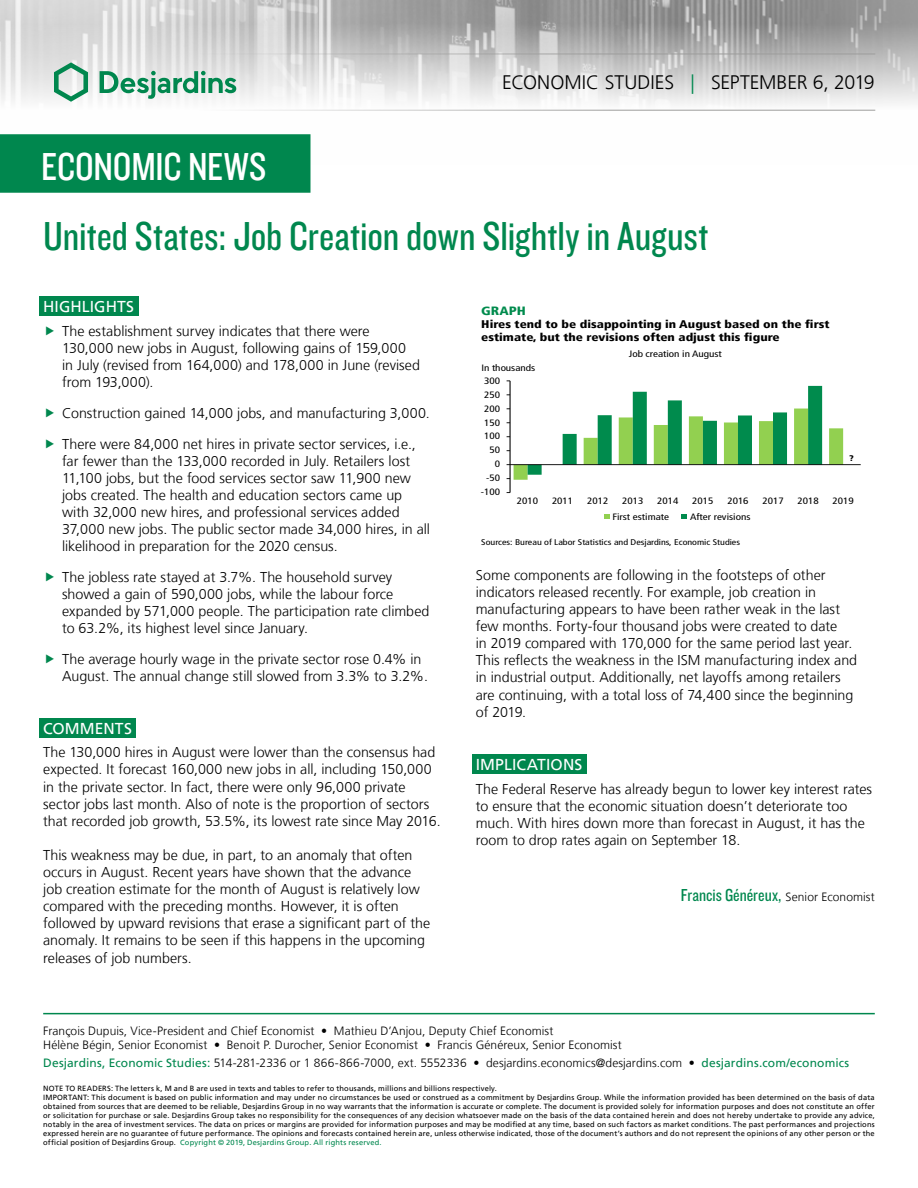
<style>
.page{position:relative;width:918px;height:1188px;background:#fff}
.page>*{position:absolute;margin:0;border:0;box-sizing:border-box;transform-origin:0 0}
.t1{font:42px "Knockout 29 Junior Ltweight";color:#00874e}
.t2{font:40.5px "Knockout 29 Junior Ltweight";letter-spacing:-.005em;color:#fff}
.t3{font:300 19.5px "Frutiger LT";color:#000}
.t4{font:18px "Knockout 29 Junior Ltweight";color:#00874e}
.t5{font:15.75px "Frutiger LT";letter-spacing:.005em;color:#fff}
.t6{font:300 14.25px/17.1px "Frutiger LT";color:#000}
.t7{font:300 12px/14.4px "Frutiger LT";letter-spacing:.005em;color:#000}
.t8{font:900 condensed 12px "Frutiger LT";color:#008b4d;scale:1.2 1}
.t9{font:900 condensed 11.1px/13.2px "Frutiger LT";color:#000;scale:1.2 1}
.t10{font:condensed 9.3px "Frutiger LT";color:#000;scale:1.2 1}
.t11{font:condensed 9.15px "Frutiger LT";color:#000;scale:1.2 1}
.t12{font:condensed 8.25px "Frutiger LT";color:#000;scale:1.2 1}
.t13{font:900 condensed 8.25px "Frutiger LT";color:#000;scale:1.2 1}
.t14{font:7.5px/9px "Frutiger LT";letter-spacing:.02em;color:#000}
.s1{color:#00874e}
.s2{font-family:"Frutiger LT";font-weight:300;font-size:12px;color:#000}
.s3{font-weight:400;color:#00874e}
</style>
<div class="page">
<img style="left:0;top:0;width:918px;height:164px">
<hr style="left:43px;top:54px;width:832px;height:1px;background:#9d9d9c">
<hr style="left:43px;top:110px;width:832px;height:1px;background:#9d9d9c">
<svg style="left:54px;top:62px;width:34px;height:40px"></svg>
<svg style="left:100px;top:71px;width:136px;height:28px"></svg>
<div style="left:0;top:135px;width:310px;height:57px;background:#00874e"></div>
<div style="left:0;top:134px;width:310px;height:59px;border:2px solid #00874e"></div>
<hr style="left:43px;top:1013px;width:832px;height:1px;background:#00874e">
<div style="left:39px;top:296px;width:99px;height:20px;background:#00874e"></div>
<div style="left:39px;top:718px;width:97px;height:20px;background:#00874e"></div>
<div style="left:472px;top:754px;width:114px;height:20px;background:#00874e"></div>
<hr style="left:510px;top:381px;width:1px;height:112px;background:#000">
<svg style="left:507px;top:381px;width:336px;height:99px"></svg>
<hr style="left:510px;top:464px;width:351px;height:1px;background:#000">
<svg style="left:604px;top:514px;width:6px;height:5px"></svg>
<svg style="left:682px;top:514px;width:5px;height:5px"></svg>
<h2 class="t2" style="left:41px;top:140px;width:227px">ECONOMIC NEWS</h2>
<h3 class="t3" style="left:502px;top:72px;width:374px">ECONOMIC STUDIES <span class="s1">|</span> SEPTEMBER 6, 2019</h3>
<h1 class="t1" style="left:43px;top:209px;width:667px">United States: Job Creation down Slightly in August</h1>
<p class="t5" style="left:43px;top:297px;width:92px">HIGHLIGHTS</p>
<p class="t6" style="left:62px;top:323px;width:360px">The establishment survey indicates that there were 130,000 new jobs in August, following gains of 159,000 in July (revised from 164,000) and 178,000 in June (revised from 193,000).</p>
<p class="t6" style="left:62px;top:398px;width:369px;line-height:30.6px">Construction gained 14,000 jobs, and manufacturing 3,000.<br>There were 84,000 net hires in private sector services, i.e.,</p>
<p class="t6" style="left:62px;top:452px;width:369px">far fewer than the 133,000 recorded in July. Retailers lost 11,100 jobs, but the food services sector saw 11,900 new jobs created. The health and education sectors came up with 32,000 new hires, and professional services added 37,000 new jobs. The public sector made 34,000 hires, in all likelihood in preparation for the 2020 census.</p>
<p class="t6" style="left:62px;top:568px;width:369px">The jobless rate stayed at 3.7%. The household survey showed a gain of 590,000 jobs, while the labour force expanded by 571,000 people. The participation rate climbed to 63.2%, its highest level since January.</p>
<p class="t6" style="left:62px;top:650px;width:367px">The average hourly wage in the private sector rose 0.4% in<br>August. The annual change still slowed from 3.3% to 3.2%.</p>
<p class="t5" style="left:43px;top:719px;width:90px">COMMENTS</p>
<p class="t6" style="left:43px;top:744px;width:399px">The 130,000 hires in August were lower than the consensus had expected. It forecast 160,000 new jobs in all, including 150,000 in the private sector. In fact, there were only 96,000 private sector jobs last month. Also of note is the proportion of sectors that recorded job growth, 53.5%, its lowest rate since May 2016.</p>
<p class="t6" style="left:43px;top:847px;width:389px">This weakness may be due, in part, to an anomaly that often occurs in August. Recent years have shown that the advance job creation estimate for the month of August is relatively low compared with the preceding months. However, it is often followed by upward revisions that erase a significant part of the anomaly. It remains to be seen if this happens in the upcoming releases of job numbers.</p>
<p class="t8" style="left:481px;top:303px;width:39px">GRAPH</p>
<p class="t9" style="left:481px;top:318px;width:292px">Hires tend to be disappointing in August based on the first estimate, but the revisions often adjust this figure</p>
<p class="t11" style="left:481px;top:363px;width:46px">In thousands</p>
<p class="t10" style="left:484px;top:375px;width:15px">300</p>
<p class="t10" style="left:484px;top:389px;width:15px">250</p>
<p class="t11" style="left:484px;top:403px;width:15px">200</p>
<p class="t11" style="left:484px;top:417px;width:15px">150</p>
<p class="t11" style="left:484px;top:431px;width:15px">100</p>
<p class="t11" style="left:489px;top:445px;width:10px">50</p>
<p class="t11" style="left:495px;top:459px;width:6px">0</p>
<p class="t11" style="left:486px;top:473px;width:13px">-50</p>
<p class="t11" style="left:481px;top:487px;width:18px">-100</p>
<p class="t11" style="left:629px;top:349px;width:79px">Job creation in August</p>
<p class="t13" style="left:849px;top:453px;width:5px">?</p>
<p class="t11" style="left:517px;top:496px;width:19px">2010</p>
<p class="t11" style="left:552px;top:496px;width:19px">2011</p>
<p class="t11" style="left:587px;top:496px;width:19px">2012</p>
<p class="t11" style="left:622px;top:496px;width:19px">2013</p>
<p class="t11" style="left:657px;top:496px;width:19px">2014</p>
<p class="t11" style="left:692px;top:496px;width:19px">2015</p>
<p class="t11" style="left:727px;top:496px;width:19px">2016</p>
<p class="t11" style="left:762px;top:496px;width:19px">2017</p>
<p class="t11" style="left:798px;top:496px;width:19px">2018</p>
<p class="t11" style="left:833px;top:496px;width:19px">2019</p>
<p class="t11" style="left:612px;top:511px;width:49px">First estimate</p>
<p class="t11" style="left:690px;top:511px;width:52px">After revisions</p>
<p class="t12" style="left:481px;top:537px;width:217px">Sources: Bureau of Labor Statistics and Desjardins, Economic Studies</p>
<p class="t6" style="left:476px;top:567px;width:383px">Some components are following in the footsteps of other indicators released recently. For example, job creation in manufacturing appears to have been rather weak in the last few months. Forty-four thousand jobs were created to date<br>in 2019 compared with 170,000 for the same period last year.<br>This reflects the weakness in the ISM manufacturing index and in industrial output. Additionally, net layoffs among retailers are continuing, with a total loss of 74,400 since the beginning of 2019.</p>
<p class="t5" style="left:476px;top:755px;width:108px">IMPLICATIONS</p>
<p class="t6" style="left:476px;top:780px;width:398px">The Federal Reserve has already begun to lower key interest rates to ensure that the economic situation doesn’t deteriorate too much. With hires down more than forecast in August, it has the room to drop rates again on September 18.</p>
<p class="t4" style="left:681px;top:883px;width:195px">Francis Généreux, <span class="s2">Senior Economist</span></p>
<p class="t7" style="left:43px;top:1023px;width:580px">François Dupuis, Vice-President and Chief Economist • Mathieu D’Anjou, Deputy Chief Economist<br>Hélène Bégin, Senior Economist • Benoit P. Durocher, Senior Economist • Francis Généreux, Senior Economist</p>
<p class="t7" style="left:43px;top:1056px;width:808px"><span class="s3">Desjardins, Economic Studies:</span> 514‑281‑2336 or 1 866‑866‑7000, ext. 5552336 • desjardins.economics@desjardins.com • <span class="s3">desjardins.com/economics</span></p>
<p class="t14" style="left:43px;top:1084px;width:833px">NOTE TO READERS: The letters k, M and B are used in texts and tables to refer to thousands, millions and billions respectively.<br>IMPORTANT: This document is based on public information and may under no circumstances be used or construed as a commitment by Desjardins Group. While the information provided has been determined on the basis of data obtained from sources that are deemed to be reliable, Desjardins Group in no way warrants that the information is accurate or complete. The document is provided solely for information purposes and does not constitute an offer or solicitation for purchase or sale. Desjardins Group takes no responsibility for the consequences of any decision whatsoever made on the basis of the data contained herein and does not hereby undertake to provide any advice, notably in the area of investment services. The data on prices or margins are provided for information purposes and may be modified at any time, based on such factors as market conditions. The past performances and projections expressed herein are no guarantee of future performance. The opinions and forecasts contained herein are, unless otherwise indicated, those of the document’s authors and do not represent the opinions of any other person or the official position of Desjardins Group. <span class="s1">Copyright © 2019, Desjardins Group. All rights reserved.</span></p>
</div>
